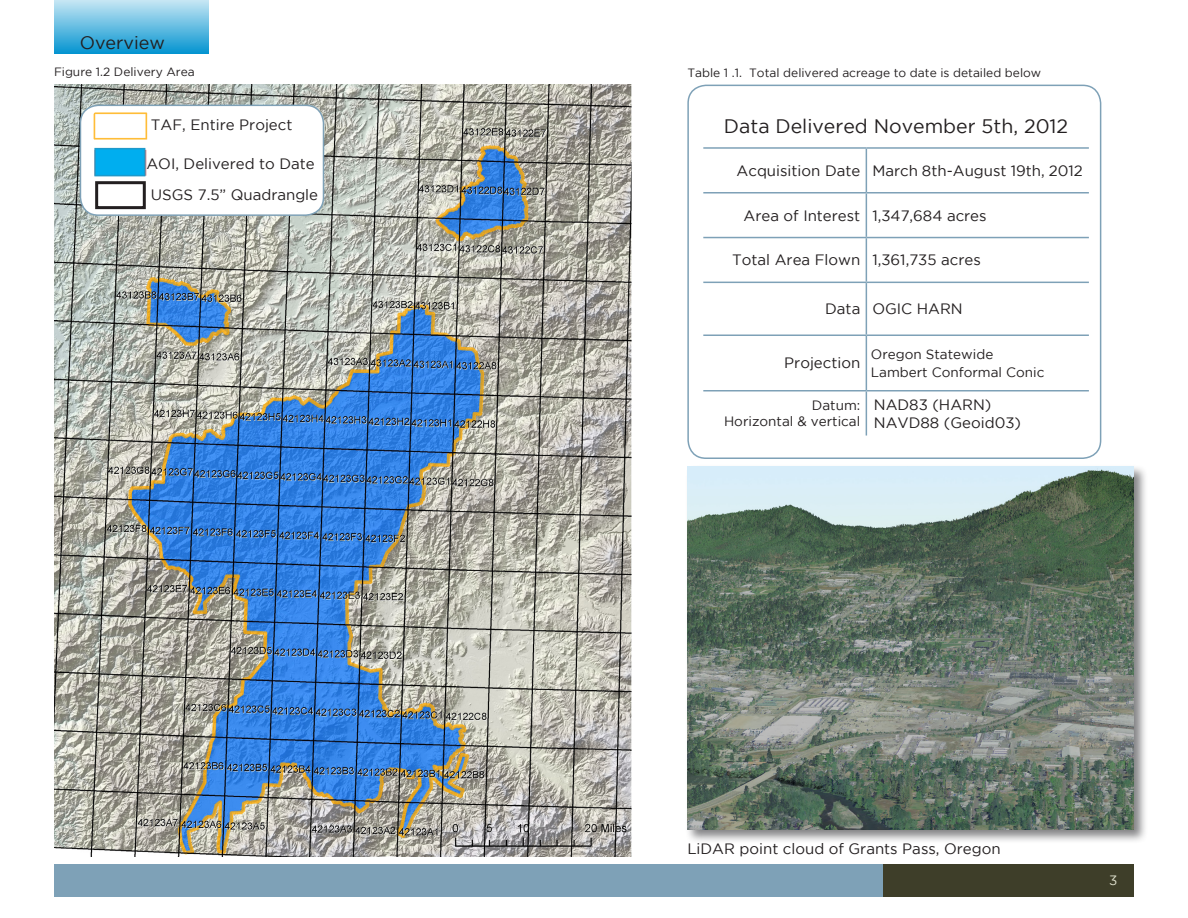
<style>
.page{position:relative;width:1188px;height:918px;background:#fff}
.page>*{position:absolute;margin:0;border:0;box-sizing:border-box;transform-origin:0 0}
.t1{font:19.5px "Gotham";color:#231f20}
.t2{font:18px "Gotham";color:#231f20}
.t3{font:15px/18px "Gotham";color:#231f20}
.t4{font:13.5px/17.7px "Gotham";color:#231f20}
.t5{font:13.5px "Gotham";color:#e0e1ce}
.t6{font:12px "Gotham";color:#231f20}
</style>
<div class="page">
<div style="left:54px;top:864px;width:1080px;height:32px;background:#7ea1b7"></div>
<div style="left:884px;top:864px;width:250px;height:32px;background:#3e3e29"></div>
<div style="left:54px;top:0;width:154px;height:54px;background:linear-gradient(to bottom,#c6e6f4,#0795d1)"></div>
<img style="left:54px;top:85px;width:578px;height:771px">
<svg style="left:703px;top:149px;width:386px;height:287px"></svg>
<hr style="left:703px;top:147px;width:163px;height:2px;background:#7ea1b7">
<hr style="left:866px;top:147px;width:223px;height:2px;background:#7ea1b7">
<hr style="left:866px;top:149px;width:1px;height:43px;background:#7ea1b7">
<hr style="left:703px;top:192px;width:163px;height:2px;background:#7ea1b7">
<hr style="left:866px;top:192px;width:223px;height:2px;background:#7ea1b7">
<hr style="left:866px;top:194px;width:1px;height:43px;background:#7ea1b7">
<hr style="left:703px;top:237px;width:163px;height:1px;background:#7ea1b7">
<hr style="left:866px;top:237px;width:223px;height:1px;background:#7ea1b7">
<hr style="left:866px;top:238px;width:1px;height:44px;background:#7ea1b7">
<hr style="left:703px;top:282px;width:163px;height:1px;background:#7ea1b7">
<hr style="left:866px;top:282px;width:223px;height:1px;background:#7ea1b7">
<hr style="left:866px;top:283px;width:1px;height:52px;background:#7ea1b7">
<hr style="left:703px;top:335px;width:163px;height:1px;background:#7ea1b7">
<hr style="left:866px;top:335px;width:223px;height:1px;background:#7ea1b7">
<hr style="left:866px;top:336px;width:1px;height:54px;background:#7ea1b7">
<hr style="left:703px;top:390px;width:163px;height:2px;background:#7ea1b7">
<hr style="left:866px;top:390px;width:223px;height:2px;background:#7ea1b7">
<hr style="left:866px;top:392px;width:1px;height:44px;background:#7ea1b7">
<div style="left:687px;top:85px;width:414px;height:374px;border:2px solid #7ea1b7;border-radius:18px"></div>
<div style="left:685px;top:464px;width:463px;height:380px;background:#5c5c5f;opacity:.75"></div>
<img style="left:687px;top:466px;width:447px;height:364px">
<div style="left:80px;top:105px;width:243px;height:110px;background:#fff;border-radius:18px"></div>
<img style="left:80px;top:105px;width:68px;height:72px">
<div style="left:80px;top:105px;width:244px;height:111px;border:2px solid #7ea1b7;border-radius:18px"></div>
<div style="left:95px;top:181px;width:51px;height:28px;border:3px solid #231f20"></div>
<div style="left:94px;top:148px;width:51px;height:28px;background:#00aeef;border:2px solid #1f99ca"></div>
<p class="t2" style="left:80px;top:33px;width:87px">Overview</p>
<p class="t6" style="left:54px;top:65px;width:142px">Figure 1.2 Delivery Area</p>
<p class="t6" style="left:687px;top:66px;width:355px">Table 1 .1. Total delivered acreage to date is detailed below</p>
<p class="t3" style="left:151px;top:116px;width:143px">TAF, Entire Project</p>
<p class="t3" style="left:146px;top:148px;width:173px;line-height:31px">AOI, Delivered to Date<br>USGS 7.5” Quadrangle</p>
<h1 class="t1" style="left:724px;top:115px;width:346px">Data Delivered November 5th, 2012</h1>
<p class="t3" style="left:737px;top:161px;width:348px">Acquisition Date March 8th-August 19th, 2012</p>
<p class="t3" style="left:744px;top:206px;width:245px">Area of Interest 1,347,684 acres</p>
<p class="t3" style="left:732px;top:251px;width:250px">Total Area Flown 1,361,735 acres</p>
<p class="t3" style="left:825px;top:300px;width:139px">Data OGIC HARN</p>
<p class="t3" style="left:784px;top:354px;width:78px">Projection</p>
<p class="t4" style="left:871px;top:345px;width:175px">Oregon Statewide<br>Lambert Conformal Conic</p>
<p class="t4" style="left:724px;top:397px;width:138px;line-height:16.2px;text-align:right">Datum:<br>Horizontal &amp; vertical</p>
<p class="t3" style="left:874px;top:395px;width:149px">NAD83 (HARN)<br>NAVD88 (Geoid03)</p>
<p class="t3" style="left:687px;top:840px;width:315px">LiDAR point cloud of Grants Pass, Oregon</p>
<p class="t5" style="left:1109px;top:872px;width:10px">3</p>
</div>
